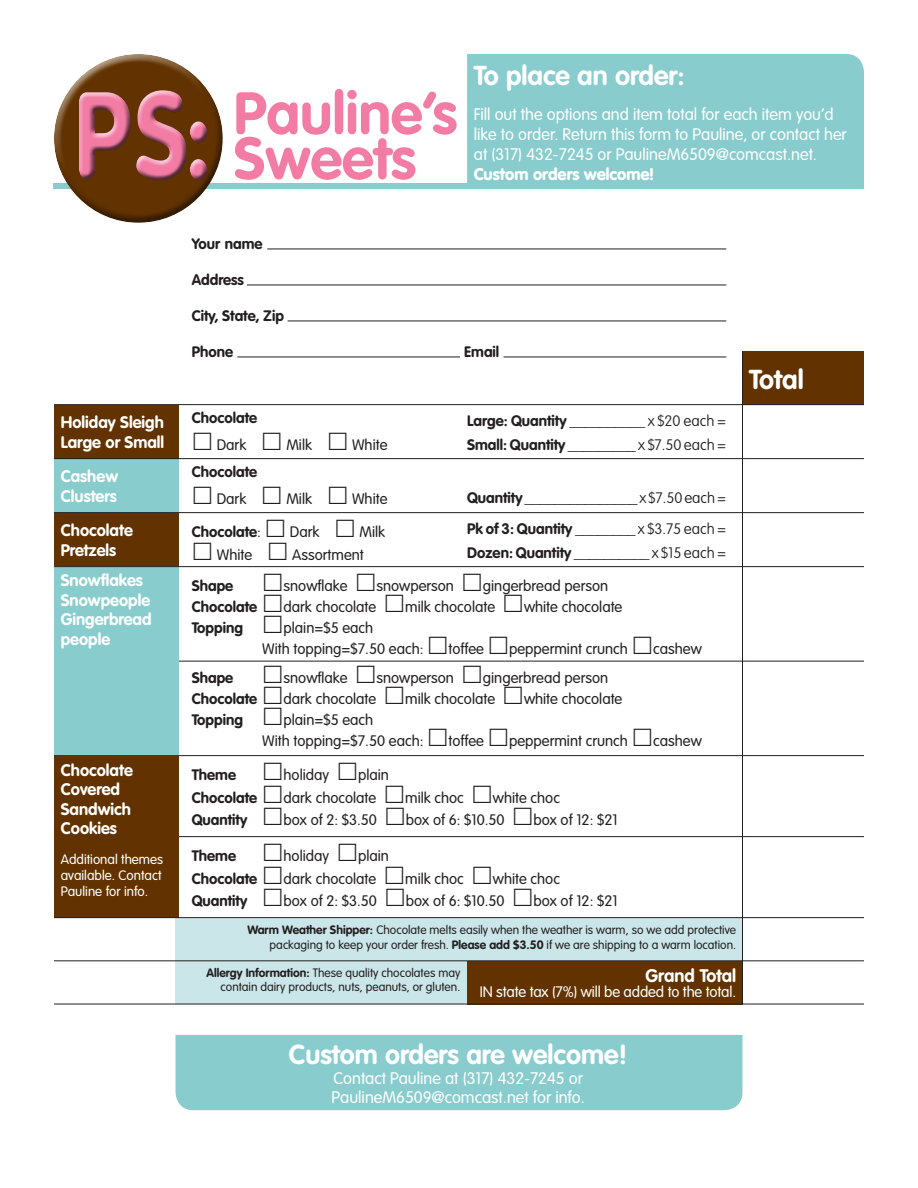
<style>
.page{position:relative;width:918px;height:1188px;background:#fff}
.page>*{position:absolute;margin:0;border:0;box-sizing:border-box;transform-origin:0 0}
.t1{font:700 58.65px/45.2px "VAG Rounded";color:#f27ca3}
.t2{font:700 27px "VAG Rounded";color:#fff}
.t3{font:700 18px "VAG Rounded";color:#fff}
.t4{font:300 16.5px/19.8px "VAG Rounded";color:#fff}
.t5{font:700 16.5px/19.5px "VAG Rounded";color:#fff}
.t6{font:900 16.5px "VAG Rounded";color:#fff}
.t7{font:300 15px/21px "VAG Rounded";color:#231f20}
.t8{font:700 15px/24px "VAG Rounded";color:#231f20}
.t9{font:300 15px "VAG Rounded";letter-spacing:-.01em;color:#fff}
.t10{font:300 13.5px/16.2px "VAG Rounded";color:#fff}
.t11{font:300 12px/14.4px "VAG Rounded";color:#231f20;text-align:right}
.s1{font-weight:900;font-size:120.6px}
.s2{font-weight:300}
.s3{font-weight:100}
.s4{font-weight:700}
</style>
<div class="page">
<div style="left:54px;top:513px;width:125px;height:54px;background:#623300"></div>
<hr style="left:54px;top:661px;width:810px;height:1px;background:#231f20">
<div style="left:54px;top:459px;width:125px;height:54px;background:#88cccd"></div>
<div style="left:54px;top:405px;width:125px;height:54px;background:#623300"></div>
<div style="left:176px;top:918px;width:567px;height:42px;background:#cae6e8"></div>
<div style="left:176px;top:960px;width:291px;height:44px;background:#cae6e8"></div>
<div style="left:467px;top:961px;width:276px;height:43px;background:#623300"></div>
<hr style="left:54px;top:755px;width:810px;height:1px;background:#231f20">
<hr style="left:54px;top:836px;width:810px;height:1px;background:#231f20">
<div style="left:54px;top:756px;width:125px;height:162px;background:#623300"></div>
<hr style="left:54px;top:917px;width:810px;height:1px;background:#231f20">
<hr style="left:54px;top:1004px;width:810px;height:1px;background:#231f20">
<hr style="left:54px;top:960px;width:810px;height:1px;background:#231f20">
<div style="left:54px;top:567px;width:125px;height:188px;background:#88cccd"></div>
<div style="left:742px;top:351px;width:122px;height:54px;background:#623300"></div>
<hr style="left:54px;top:458px;width:810px;height:1px;background:#231f20">
<hr style="left:267px;top:249px;width:459px;height:1px;background:#231f20">
<hr style="left:247px;top:285px;width:479px;height:1px;background:#231f20">
<hr style="left:288px;top:321px;width:438px;height:1px;background:#231f20">
<hr style="left:237px;top:357px;width:223px;height:1px;background:#231f20">
<hr style="left:504px;top:357px;width:222px;height:1px;background:#231f20">
<div style="left:54px;top:184px;width:810px;height:5px;background:#88cccd"></div>
<div style="left:53px;top:54px;width:164px;height:128px;background:#fff;opacity:.59"></div>
<div style="left:56px;top:80px;width:168px;height:145px;background:#231f20;opacity:.5"></div>
<div style="left:74px;top:85px;width:136px;height:93px;background:#fff;opacity:.75"></div>
<div style="left:76px;top:95px;width:136px;height:91px;background:#231f20;opacity:.75"></div>
<div style="left:467px;top:54px;width:397px;height:130px;background:#88cccd"></div>
<hr style="left:54px;top:404px;width:810px;height:1px;background:#231f20">
<div style="left:176px;top:1035px;width:566px;height:75px;background:#88cccd"></div>
<hr style="left:54px;top:512px;width:810px;height:1px;background:#231f20">
<hr style="left:742px;top:351px;width:1px;height:653px;background:#231f20">
<hr style="left:54px;top:566px;width:810px;height:1px;background:#231f20">
<h1 class="t1" style="left:234px;top:90px;width:225px;text-indent:-159px"><span class="s1">PS:</span> Pauline’s<br>Sweets</h1>
<h2 class="t2" style="left:474px;top:59px;width:212px">To place an order:</h2>
<p class="t4" style="left:474px;top:104px;width:374px">Fill out the options and item total for each item you’d like to order. Return this form to Pauline, or contact her at (317) 432-7245 or PaulineM6509@comcast.net.</p>
<p class="t6" style="left:474px;top:164px;width:182px">Custom orders welcome!</p>
<p class="t5" style="left:61px;top:413px;width:105px">Holiday Sleigh<br>Large or Small</p>
<p class="t5" style="left:61px;top:467px;width:59px">Cashew<br>Clusters</p>
<p class="t5" style="left:61px;top:521px;width:74px">Chocolate<br>Pretzels</p>
<p class="t5" style="left:61px;top:571px;width:92px">Snowflakes<br>Snowpeople<br>Gingerbread people</p>
<p class="t5" style="left:61px;top:760px;width:74px">Chocolate<br>Covered<br>Sandwich<br>Cookies</p>
<p class="t10" style="left:61px;top:851px;width:104px">Additional themes available. Contact<br>Pauline for info.</p>
<p class="t8" style="left:192px;top:232px;width:72px">Your name</p>
<p class="t8" style="left:192px;top:268px;width:54px">Address</p>
<p class="t8" style="left:192px;top:304px;width:94px">City, State, Zip</p>
<p class="t8" style="left:192px;top:340px;width:43px">Phone</p>
<p class="t8" style="left:464px;top:340px;width:36px">Email</p>
<p class="t8" style="left:192px;top:405px;width:67px">Chocolate</p>
<p class="t7" style="left:217px;top:434px;width:31px">Dark</p>
<p class="t7" style="left:286px;top:434px;width:27px">Milk</p>
<p class="t7" style="left:352px;top:434px;width:37px">White</p>
<p class="t8" style="left:192px;top:459px;width:67px">Chocolate</p>
<p class="t7" style="left:217px;top:488px;width:31px">Dark</p>
<p class="t7" style="left:286px;top:488px;width:27px">Milk</p>
<p class="t7" style="left:352px;top:488px;width:37px">White</p>
<p class="t8" style="left:192px;top:520px;width:71px">Chocolate<span class="s2">:</span></p>
<p class="t7" style="left:290px;top:521px;width:31px">Dark</p>
<p class="t7" style="left:359px;top:521px;width:27px">Milk</p>
<p class="t7" style="left:217px;top:544px;width:37px">White</p>
<p class="t7" style="left:292px;top:544px;width:73px">Assortment</p>
<p class="t8" style="left:467px;top:408px;width:261px">Large: Quantity __________ <span class="s3">x $20 each =<br></span>Small: Quantity _________ <span class="s3">x $7.50 each =</span></p>
<p class="t8" style="left:467px;top:485px;width:261px">Quantity _______________ <span class="s3">x $7.50 each =</span></p>
<p class="t8" style="left:467px;top:516px;width:261px">Pk of 3: Quantity ________ <span class="s3">x $3.75 each =<br></span>Dozen: Quantity __________ <span class="s3">x $15 each =</span></p>
<p class="t8" style="left:192px;top:574px;width:43px">Shape</p>
<p class="t7" style="left:284px;top:575px;width:65px">snowflake</p>
<p class="t7" style="left:376px;top:575px;width:79px">snowperson</p>
<p class="t7" style="left:483px;top:575px;width:127px">gingerbread person</p>
<p class="t8" style="left:192px;top:595px;width:67px">Chocolate</p>
<p class="t7" style="left:284px;top:596px;width:94px">dark chocolate</p>
<p class="t7" style="left:405px;top:596px;width:91px">milk chocolate</p>
<p class="t7" style="left:524px;top:596px;width:100px">white chocolate</p>
<p class="t8" style="left:192px;top:616px;width:53px">Topping</p>
<p class="t7" style="left:262px;top:617px;width:163px;text-indent:21px">plain=$5 each<br>With topping=$7.50 each:</p>
<p class="t7" style="left:449px;top:638px;width:37px">toffee</p>
<p class="t7" style="left:509px;top:638px;width:120px">peppermint crunch</p>
<p class="t7" style="left:653px;top:638px;width:50px">cashew</p>
<p class="t8" style="left:192px;top:666px;width:43px">Shape</p>
<p class="t7" style="left:284px;top:667px;width:65px">snowflake</p>
<p class="t7" style="left:376px;top:667px;width:79px">snowperson</p>
<p class="t7" style="left:483px;top:667px;width:127px">gingerbread person</p>
<p class="t8" style="left:192px;top:687px;width:67px">Chocolate</p>
<p class="t7" style="left:284px;top:688px;width:94px">dark chocolate</p>
<p class="t7" style="left:405px;top:688px;width:91px">milk chocolate</p>
<p class="t7" style="left:524px;top:688px;width:100px">white chocolate</p>
<p class="t8" style="left:192px;top:708px;width:53px">Topping</p>
<p class="t7" style="left:262px;top:709px;width:163px;text-indent:21px">plain=$5 each<br>With topping=$7.50 each:</p>
<p class="t7" style="left:449px;top:730px;width:37px">toffee</p>
<p class="t7" style="left:509px;top:730px;width:120px">peppermint crunch</p>
<p class="t7" style="left:653px;top:730px;width:50px">cashew</p>
<p class="t8" style="left:192px;top:763px;width:46px">Theme</p>
<p class="t7" style="left:284px;top:764px;width:47px">holiday</p>
<p class="t7" style="left:358px;top:764px;width:32px">plain</p>
<p class="t8" style="left:192px;top:785px;width:67px">Chocolate</p>
<p class="t7" style="left:284px;top:787px;width:94px">dark chocolate</p>
<p class="t7" style="left:405px;top:787px;width:60px">milk choc</p>
<p class="t7" style="left:493px;top:787px;width:69px">white choc</p>
<p class="t8" style="left:192px;top:808px;width:57px">Quantity</p>
<p class="t7" style="left:284px;top:809px;width:95px">box of 2: $3.50</p>
<p class="t7" style="left:406px;top:809px;width:100px">box of 6: $10.50</p>
<p class="t7" style="left:534px;top:809px;width:86px">box of 12: $21</p>
<p class="t8" style="left:192px;top:844px;width:46px">Theme</p>
<p class="t7" style="left:284px;top:845px;width:47px">holiday</p>
<p class="t7" style="left:358px;top:845px;width:32px">plain</p>
<p class="t8" style="left:192px;top:866px;width:67px">Chocolate</p>
<p class="t7" style="left:284px;top:868px;width:94px">dark chocolate</p>
<p class="t7" style="left:405px;top:868px;width:60px">milk choc</p>
<p class="t7" style="left:493px;top:868px;width:69px">white choc</p>
<p class="t8" style="left:192px;top:889px;width:57px">Quantity</p>
<p class="t7" style="left:284px;top:890px;width:95px">box of 2: $3.50</p>
<p class="t7" style="left:406px;top:890px;width:100px">box of 6: $10.50</p>
<p class="t7" style="left:534px;top:890px;width:86px">box of 12: $21</p>
<p class="t11" style="left:247px;top:923px;width:490px"><span class="s4">Warm Weather Shipper:</span> Chocolate melts easily when the weather is warm, so we add protective packaging to keep your order fresh. <span class="s4">Please add $3.50</span> if we are shipping to a warm location.</p>
<p class="t11" style="left:206px;top:965px;width:255px"><span class="s4">Allergy Information:</span> These quality chocolates may contain dairy products, nuts, peanuts, or gluten.</p>
<p class="t3" style="left:646px;top:965px;width:92px">Grand Total</p>
<p class="t9" style="left:480px;top:983px;width:258px">IN state tax (7%) will be added to the total.</p>
<h2 class="t2" style="left:749px;top:363px;width:56px">Total</h2>
<h2 class="t2" style="left:289px;top:1039px;width:340px">Custom orders are welcome!</h2>
<p class="t4" style="left:332px;top:1068px;width:255px">Contact Pauline at (317) 432-7245 or<br>PaulineM6509@comcast.net for info.</p>
</div>
